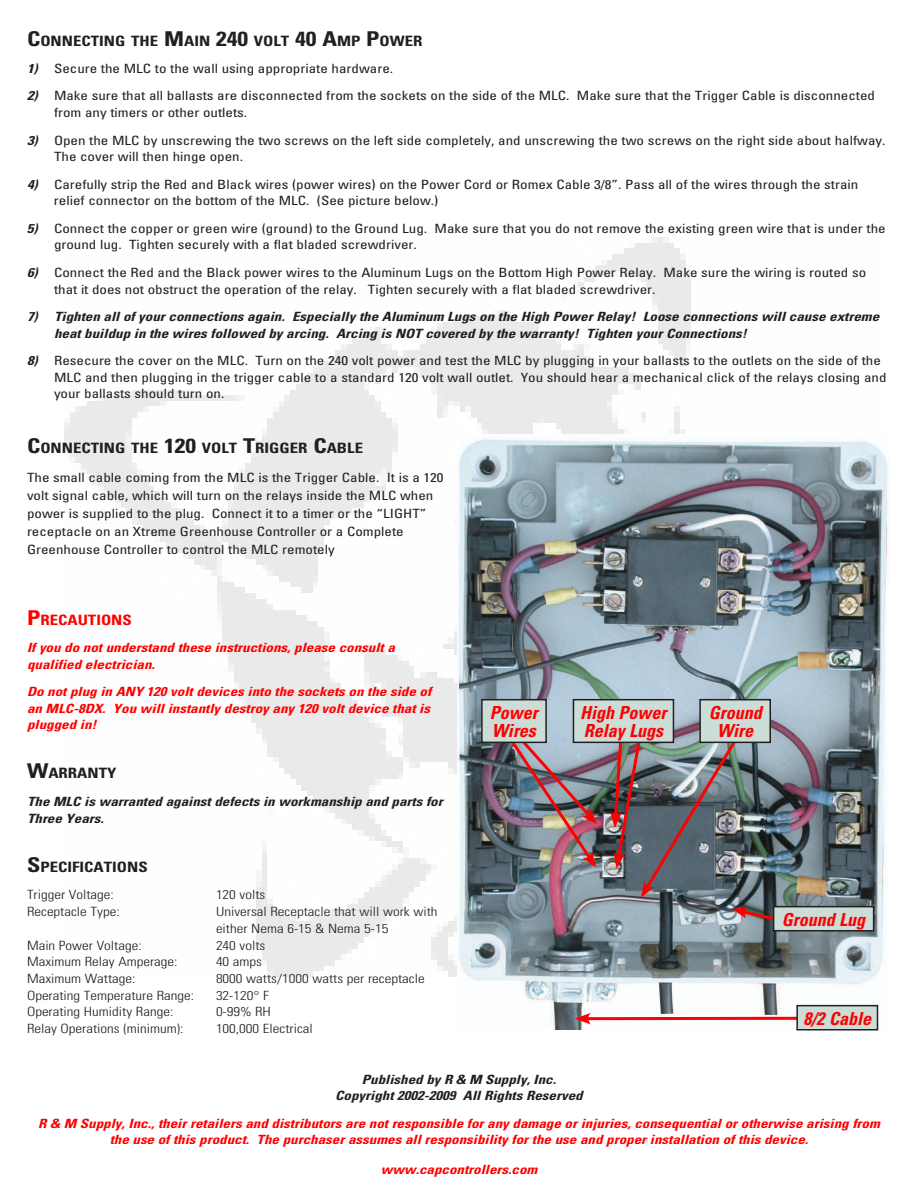
<style>
.page{position:relative;width:918px;height:1188px;background:#fff}
.page>*{position:absolute;margin:0;border:0;box-sizing:border-box;transform-origin:0 0}
.t1{font:italic 700 condensed 18px/18px "Univers";color:#f00}
.t2{font:700 condensed 14.25px "Univers";color:#231f20;scale:1.18 1}
.t3{font:700 condensed 14.25px "Univers";color:#f00;scale:1.18 1}
.t4{font:condensed 12.75px/16.6px "Univers";color:#231f20;scale:1.18 1}
.t5{font:italic 700 condensed 12.75px/16.6px "Univers";color:#f00;scale:1.18 1}
.t6{font:italic 700 condensed 12.75px/16.6px "Univers";color:#231f20;scale:1.18 1}
.t7{font:300 condensed 12.75px/17px "Univers";color:#231f20;scale:1.18 1}
.s1{font-size:20.4px}
.s2{font-weight:700;font-style:italic}
</style>
<div class="page">
<img style="left:458px;top:437px;width:431px;height:592px">
<img style="left:502px;top:728px;width:95px;height:140px">
<img style="left:610px;top:725px;width:131px;height:173px">
<svg style="left:732px;top:907px;width:41px;height:17px"></svg>
<hr style="left:585px;top:1017px;width:226px;height:3px;background:#f00">
<svg style="left:575px;top:1013px;width:16px;height:12px"></svg>
<div style="left:774px;top:907px;width:100px;height:24px;background:#ccdcd7"></div>
<div style="left:773px;top:906px;width:101px;height:26px;border:2px solid #231f20"></div>
<div style="left:797px;top:1006px;width:81px;height:24px;background:#ccdcd7"></div>
<div style="left:796px;top:1005px;width:82px;height:25px;border:2px solid #231f20"></div>
<div style="left:573px;top:700px;width:100px;height:42px;background:#ccdcd7"></div>
<div style="left:573px;top:699px;width:101px;height:44px;border:2px solid #231f20"></div>
<div style="left:482px;top:700px;width:64px;height:42px;background:#ccdcd7"></div>
<div style="left:481px;top:699px;width:66px;height:44px;border:2px solid #231f20"></div>
<div style="left:700px;top:700px;width:70px;height:42px;background:#ccdcd7"></div>
<div style="left:699px;top:699px;width:72px;height:44px;border:2px solid #231f20"></div>
<p class="t2" style="left:27px;top:32px;width:337px"><span class="s1">C</span>ONNECTING THE <span class="s1">M</span>AIN <span class="s1">240</span> VOLT <span class="s1">40 A</span>MP <span class="s1">P</span>OWER</p>
<p class="t4" style="left:27px;top:60px;width:312px"><span class="s2">1)</span> Secure the MLC to the wall using appropriate hardware.</p>
<p class="t4" style="left:54px;top:87px;width:697px;text-indent:-27px"><span class="s2">2)</span> Make sure that all ballasts are disconnected from the sockets on the side of the MLC. Make sure that the Trigger Cable is disconnected from any timers or other outlets.</p>
<p class="t4" style="left:54px;top:131px;width:706px;text-indent:-27px"><span class="s2">3)</span> Open the MLC by unscrewing the two screws on the left side completely, and unscrewing the two screws on the right side about halfway.<br>The cover will then hinge open.</p>
<p class="t4" style="left:54px;top:175px;width:683px;text-indent:-27px"><span class="s2">4)</span> Carefully strip the Red and Black wires (power wires) on the Power Cord or Romex Cable 3/8”. Pass all of the wires through the strain relief connector on the bottom of the MLC. (See picture below.)</p>
<p class="t4" style="left:54px;top:220px;width:706px;text-indent:-27px"><span class="s2">5)</span> Connect the copper or green wire (ground) to the Ground Lug. Make sure that you do not remove the existing green wire that is under the ground lug. Tighten securely with a flat bladed screwdriver.</p>
<p class="t4" style="left:54px;top:264px;width:690px;text-indent:-27px"><span class="s2">6)</span> Connect the Red and the Black power wires to the Aluminum Lugs on the Bottom High Power Relay. Make sure the wiring is routed so that it does not obstruct the operation of the relay. Tighten securely with a flat bladed screwdriver.</p>
<p class="t6" style="left:54px;top:308px;width:701px;text-indent:-27px">7) Tighten all of your connections again. Especially the Aluminum Lugs on the High Power Relay! Loose connections will cause extreme heat buildup in the wires followed by arcing. Arcing is NOT covered by the warranty! Tighten your Connections!</p>
<p class="t4" style="left:54px;top:352px;width:707px;text-indent:-27px"><span class="s2">8)</span> Resecure the cover on the MLC. Turn on the 240 volt power and test the MLC by plugging in your ballasts to the outlets on the side of the<br>MLC and then plugging in the trigger cable to a standard 120 volt wall outlet. You should hear a mechanical click of the relays closing and your ballasts should turn on.</p>
<p class="t2" style="left:27px;top:439px;width:286px"><span class="s1">C</span>ONNECTING THE <span class="s1">120</span> VOLT <span class="s1">T</span>RIGGER <span class="s1">C</span>ABLE</p>
<p class="t4" style="left:27px;top:468px;width:354px;line-height:18px">The small cable coming from the MLC is the Trigger Cable. It is a 120 volt signal cable, which will turn on the relays inside the MLC when power is supplied to the plug. Connect it to a timer or the “LIGHT” receptacle on an Xtreme Greenhouse Controller or a Complete Greenhouse Controller to control the MLC remotely</p>
<p class="t3" style="left:27px;top:611px;width:90px"><span class="s1">P</span>RECAUTIONS</p>
<p class="t5" style="left:27px;top:639px;width:313px">If you do not understand these instructions, please consult a qualified electrician.</p>
<p class="t5" style="left:27px;top:683px;width:344px;text-align:justify">Do not plug in ANY 120 volt devices into the sockets on the side of an MLC-8DX. You will instantly destroy any 120 volt device that is plugged in!</p>
<p class="t2" style="left:27px;top:765px;width:77px"><span class="s1">W</span>ARRANTY</p>
<p class="t6" style="left:27px;top:793px;width:354px">The MLC is warranted against defects in workmanship and parts for<br>Three Years.</p>
<p class="t2" style="left:27px;top:858px;width:104px"><span class="s1">S</span>PECIFICATIONS</p>
<p class="t7" style="left:27px;top:886px;width:75px">Trigger Voltage:</p>
<p class="t7" style="left:216px;top:886px;width:43px">120 volts</p>
<p class="t7" style="left:27px;top:903px;width:80px">Receptacle Type:</p>
<p class="t7" style="left:216px;top:903px;width:189px">Universal Receptacle that will work with either Nema 6-15 &amp; Nema 5-15</p>
<p class="t7" style="left:27px;top:936px;width:99px">Main Power Voltage:</p>
<p class="t7" style="left:216px;top:936px;width:43px">240 volts</p>
<p class="t7" style="left:27px;top:953px;width:129px">Maximum Relay Amperage:</p>
<p class="t7" style="left:216px;top:953px;width:41px">40 amps</p>
<p class="t7" style="left:27px;top:970px;width:94px">Maximum Wattage:</p>
<p class="t7" style="left:216px;top:970px;width:178px">8000 watts/1000 watts per receptacle</p>
<p class="t7" style="left:27px;top:986px;width:143px">Operating Temperature Range:</p>
<p class="t7" style="left:216px;top:986px;width:46px">32-120° F</p>
<p class="t7" style="left:27px;top:1003px;width:126px">Operating Humidity Range:</p>
<p class="t7" style="left:216px;top:1003px;width:48px">0-99% RH</p>
<p class="t7" style="left:27px;top:1020px;width:134px">Relay Operations (minimum):</p>
<p class="t7" style="left:216px;top:1020px;width:84px">100,000 Electrical</p>
<p class="t6" style="left:335px;top:1071px;width:211px;text-align:center">Published by R &amp; M Supply, Inc.<br>Copyright 2002-2009 All Rights Reserved</p>
<p class="t5" style="left:38px;top:1115px;width:715px;text-align:center">R &amp; M Supply, Inc., their retailers and distributors are not responsible for any damage or injuries, consequential or otherwise arising from the use of this product. The purchaser assumes all responsibility for the use and proper installation of this device.</p>
<p class="t5" style="left:381px;top:1161px;width:134px">www.capcontrollers.com</p>
<h1 class="t1" style="left:490px;top:703px;width:50px">Power<br>Wires</h1>
<h1 class="t1" style="left:709px;top:703px;width:54px;text-align:center">Ground<br>Wire</h1>
<h1 class="t1" style="left:580px;top:703px;width:88px">High Power<br>Relay Lugs</h1>
<h1 class="t1" style="left:782px;top:910px;width:85px">Ground Lug</h1>
<h1 class="t1" style="left:804px;top:1009px;width:69px">8/2 Cable</h1>
</div>
